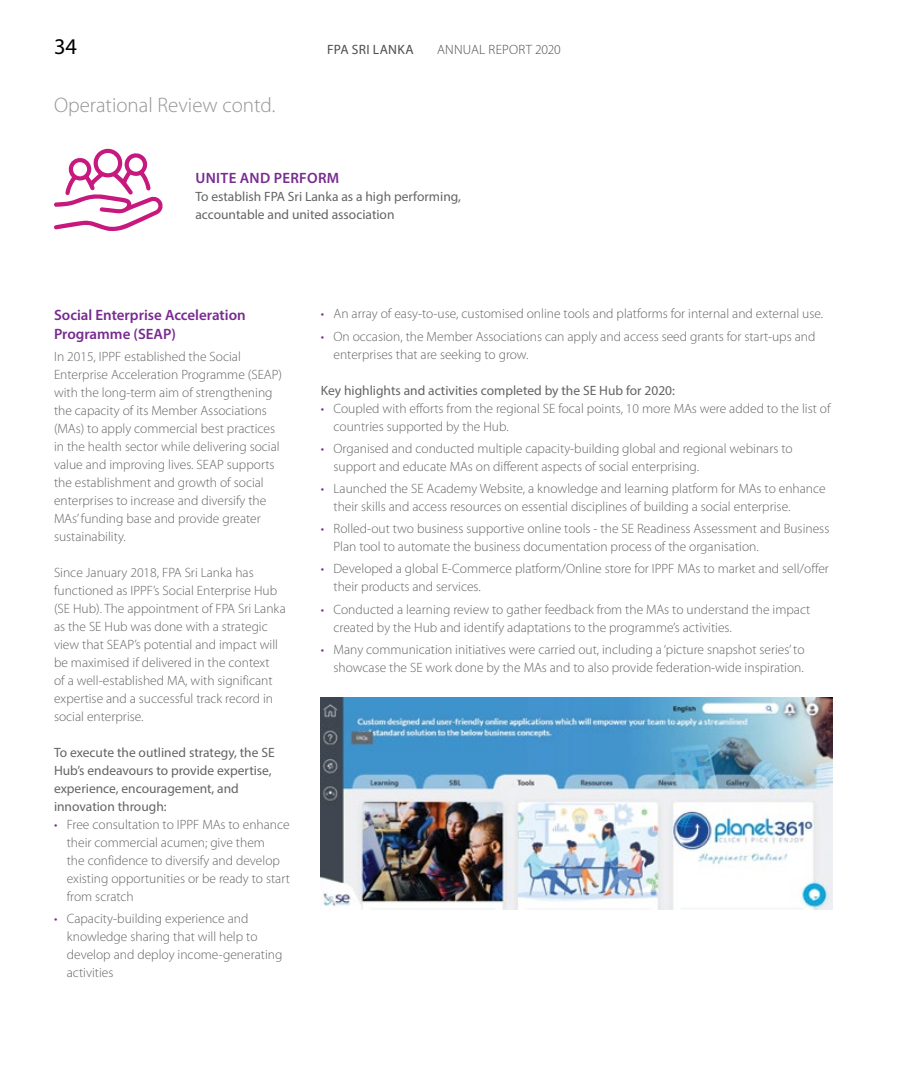
<style>
.page{position:relative;width:918px;height:1080px;background:#fff}
.page>*{position:absolute;margin:0;border:0;box-sizing:border-box;transform-origin:0 0}
.t1{font:22.5px "Myriad Pro";color:#000}
.t2{font:300 21px "Myriad Pro";color:#939598}
.t3{font:600 15px/19.5px "Myriad Pro";color:#782b90}
.t4{font:600 15px "Myriad Pro";letter-spacing:.02em;color:#782b90}
.t5{font:300 13.5px/18px "Myriad Pro";color:#636466}
.t6{font:13.5px/18px "Myriad Pro";color:#636466}
.t7{font:300 13.5px "Myriad Pro";letter-spacing:.015em;color:#4d4d4f}
.t8{font:13.5px "Myriad Pro";letter-spacing:.025em;color:#4d4d4f}
.s1{color:#782b90}
</style>
<div class="page">
<svg style="left:54px;top:148px;width:109px;height:83px"></svg>
<img style="left:321px;top:697px;width:512px;height:213px">
<h1 class="t1" style="left:54px;top:33px;width:25px">34</h1>
<p class="t8" style="left:327px;top:41px;width:88px">FPA SRI LANKA</p>
<p class="t7" style="left:437px;top:41px;width:125px">ANNUAL REPORT 2020</p>
<h2 class="t2" style="left:54px;top:92px;width:223px">Operational Review contd.</h2>
<p class="t4" style="left:196px;top:168px;width:145px">UNITE AND PERFORM</p>
<p class="t6" style="left:195px;top:188px;width:267px">To establish FPA Sri Lanka as a high performing, accountable and united association</p>
<p class="t3" style="left:54px;top:304px;width:193px">Social Enterprise Acceleration<br>Programme (SEAP)</p>
<p class="t5" style="left:54px;top:348px;width:230px">In 2015, IPPF established the Social Enterprise Acceleration Programme (SEAP) with the long-term aim of strengthening the capacity of its Member Associations (MAs) to apply commercial best practices in the health sector while delivering social value and improving lives. SEAP supports the establishment and growth of social enterprises to increase and diversify the MAs’ funding base and provide greater sustainability.</p>
<p class="t5" style="left:54px;top:564px;width:233px">Since January 2018, FPA Sri Lanka has functioned as IPPF’s Social Enterprise Hub (SE Hub). The appointment of FPA Sri Lanka as the SE Hub was done with a strategic view that SEAP’s potential and impact will be maximised if delivered in the context<br>of a well-established MA, with significant expertise and a successful track record in social enterprise.</p>
<p class="t6" style="left:54px;top:743px;width:222px">To execute the outlined strategy, the SE Hub’s endeavours to provide expertise, experience, encouragement, and innovation through:</p>
<p class="t5" style="left:67px;top:816px;width:225px;text-indent:-13px"><span class="s1">•</span> Free consultation to IPPF MAs to enhance their commercial acumen; give them<br>the confidence to diversify and develop existing opportunities or be ready to start from scratch</p>
<p class="t5" style="left:67px;top:910px;width:217px;text-indent:-13px"><span class="s1">•</span> Capacity-building experience and knowledge sharing that will help to develop and deploy income-generating activities</p>
<p class="t5" style="left:321px;top:305px;width:504px"><span class="s1">•</span> An array of easy-to-use, customised online tools and platforms for internal and external use.</p>
<p class="t5" style="left:334px;top:327px;width:483px;text-indent:-13px"><span class="s1">•</span> On occasion, the Member Associations can apply and access seed grants for start-ups and enterprises that are seeking to grow.</p>
<p class="t6" style="left:321px;top:381px;width:356px">Key highlights and activities completed by the SE Hub for 2020:</p>
<p class="t5" style="left:334px;top:399px;width:499px;text-indent:-13px"><span class="s1">•</span> Coupled with efforts from the regional SE focal points, 10 more MAs were added to the list of countries supported by the Hub.</p>
<p class="t5" style="left:334px;top:439px;width:461px;text-indent:-13px"><span class="s1">•</span> Organised and conducted multiple capacity-building global and regional webinars to support and educate MAs on different aspects of social enterprising.</p>
<p class="t5" style="left:334px;top:479px;width:494px;text-indent:-13px"><span class="s1">•</span> Launched the SE Academy Website, a knowledge and learning platform for MAs to enhance their skills and access resources on essential disciplines of building a social enterprise.</p>
<p class="t5" style="left:334px;top:520px;width:497px;text-indent:-13px"><span class="s1">•</span> Rolled-out two business supportive online tools - the SE Readiness Assessment and Business<br>Plan tool to automate the business documentation process of the organisation.</p>
<p class="t5" style="left:334px;top:560px;width:497px;text-indent:-13px"><span class="s1">•</span> Developed a global E-Commerce platform/Online store for IPPF MAs to market and sell/offer their products and services.</p>
<p class="t5" style="left:334px;top:600px;width:478px;text-indent:-13px"><span class="s1">•</span> Conducted a learning review to gather feedback from the MAs to understand the impact created by the Hub and identify adaptations to the programme’s activities.</p>
<p class="t5" style="left:321px;top:640px;width:485px;text-align:right"><span class="s1">•</span> Many communication initiatives were carried out, including a ‘picture snapshot series’ to showcase the SE work done by the MAs and to also provide federation-wide inspiration.</p>
</div>
